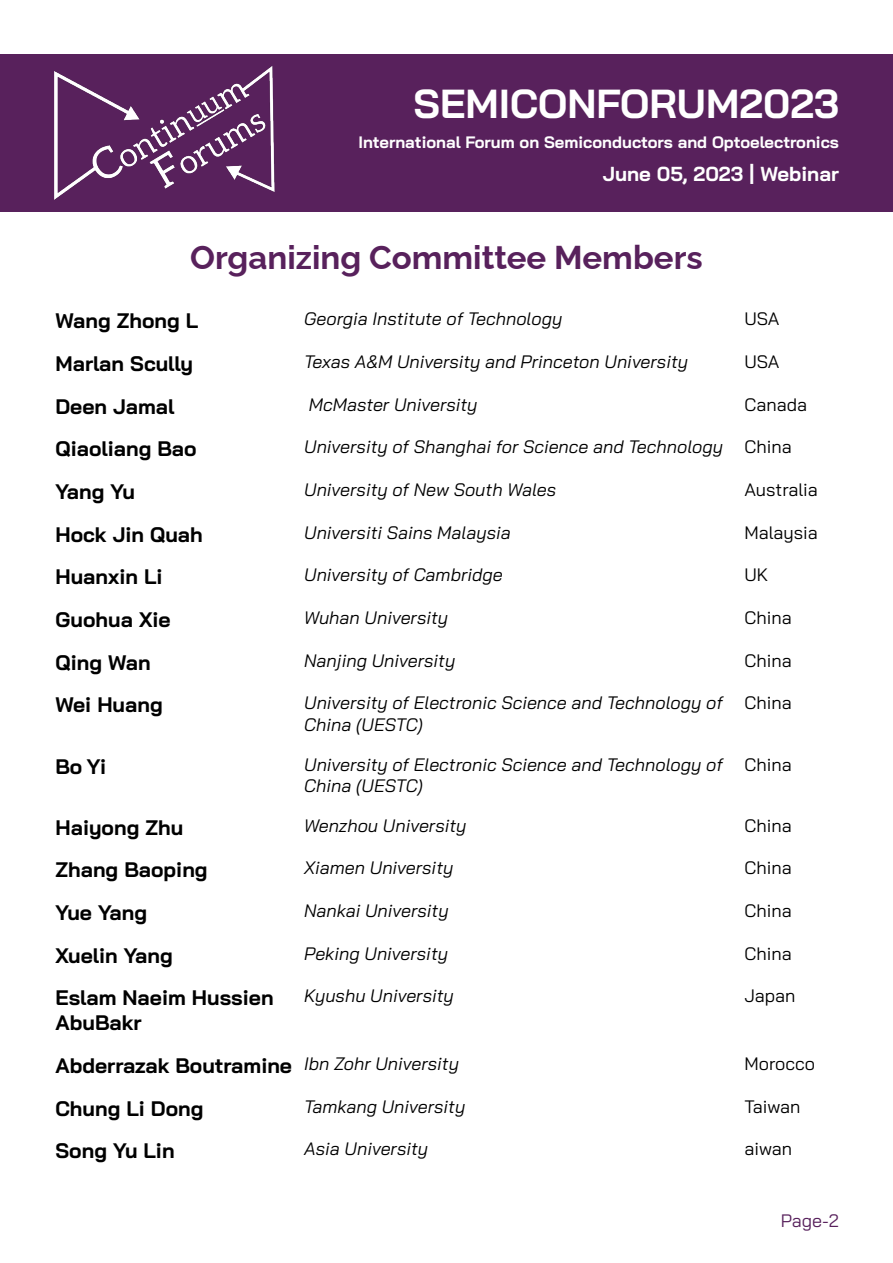
<style>
.page{position:relative;width:893px;height:1263px;background:#fff}
.page>*{position:absolute;margin:0;border:0;box-sizing:border-box;transform-origin:0 0}
.t1{font:700 40.5px "Bai Jamjuree";color:#fff}
.t2{font:700 33px "Raleway";color:#58215c}
.t3{font:700 21px/25.2px "Bai Jamjuree";color:#000}
.t4{font:700 20.25px "Bai Jamjuree";color:#fff}
.t5{font:italic 18px/21.6px "Bai Jamjuree";color:#000}
.t6{font:18px "Bai Jamjuree";color:#000}
.t7{font:18px "Bai Jamjuree";color:#58215c}
.t8{font:700 16.5px "Bai Jamjuree";color:#fff}
.s1{font-style:normal}
.s2{font-weight:400;font-style:italic;font-size:18px}
</style>
<div class="page">
<div style="left:0;top:54px;width:893px;height:157px;background:#58215c"></div>
<img style="left:54px;top:66px;width:221px;height:146px">
<h1 class="t1" style="left:413px;top:80px;width:427px">SEMICONFORUM2023</h1>
<p class="t8" style="left:358px;top:132px;width:482px">International Forum on Semiconductors and Optoelectronics</p>
<p class="t4" style="left:603px;top:162px;width:238px">June 05, 2023 | Webinar</p>
<h2 class="t2" style="left:190px;top:231px;width:514px">Organizing Committee Members</h2>
<p class="t3" style="left:56px;top:308px;width:144px">Wang Zhong L</p>
<p class="t5" style="left:304px;top:308px;width:260px">Georgia Institute of Technology</p>
<p class="t6" style="left:744px;top:304px;width:37px">USA</p>
<p class="t3" style="left:56px;top:351px;width:139px">Marlan Scully</p>
<p class="t5" style="left:304px;top:351px;width:385px">Texas A&amp;M University and Princeton University</p>
<p class="t6" style="left:744px;top:347px;width:37px">USA</p>
<p class="t3" style="left:56px;top:394px;width:120px">Deen Jamal</p>
<p class="t5" style="left:309px;top:393px;width:170px">McMaster University</p>
<p class="t6" style="left:744px;top:389px;width:64px">Canada</p>
<p class="t3" style="left:56px;top:436px;width:143px">Qiaoliang Bao</p>
<p class="t5" style="left:304px;top:436px;width:489px">University of Shanghai for Science and Technology <span class="s1">China</span></p>
<p class="t3" style="left:56px;top:479px;width:81px">Yang Yu</p>
<p class="t5" style="left:304px;top:479px;width:253px">University of New South Wales</p>
<p class="t6" style="left:744px;top:475px;width:75px">Australia</p>
<p class="t3" style="left:56px;top:522px;width:149px">Hock Jin Quah</p>
<p class="t5" style="left:304px;top:521px;width:208px">Universiti Sains Malaysia</p>
<p class="t6" style="left:744px;top:517px;width:75px">Malaysia</p>
<p class="t3" style="left:56px;top:564px;width:108px">Huanxin Li</p>
<p class="t5" style="left:304px;top:564px;width:200px">University of Cambridge</p>
<p class="t6" style="left:744px;top:559px;width:25px">UK</p>
<p class="t3" style="left:56px;top:607px;width:117px">Guohua Xie</p>
<p class="t5" style="left:304px;top:607px;width:145px">Wuhan University</p>
<p class="t6" style="left:744px;top:602px;width:49px">China</p>
<p class="t3" style="left:56px;top:650px;width:97px">Qing Wan</p>
<p class="t5" style="left:304px;top:649px;width:153px">Nanjing University</p>
<p class="t6" style="left:744px;top:645px;width:49px">China</p>
<p class="t3" style="left:56px;top:692px;width:109px">Wei Huang</p>
<p class="t5" style="left:304px;top:692px;width:420px">University of Electronic Science and Technology of<br>China (UESTC)</p>
<p class="t6" style="left:744px;top:687px;width:49px">China</p>
<p class="t3" style="left:56px;top:754px;width:52px">Bo Yi</p>
<p class="t5" style="left:304px;top:753px;width:420px">University of Electronic Science and Technology of<br>China (UESTC)</p>
<p class="t6" style="left:744px;top:749px;width:49px">China</p>
<p class="t3" style="left:56px;top:815px;width:129px">Haiyong Zhu</p>
<p class="t5" style="left:304px;top:814px;width:164px">Wenzhou University</p>
<p class="t6" style="left:744px;top:810px;width:49px">China</p>
<p class="t3" style="left:56px;top:857px;width:154px">Zhang Baoping</p>
<p class="t5" style="left:304px;top:857px;width:151px">Xiamen University</p>
<p class="t6" style="left:744px;top:852px;width:49px">China</p>
<p class="t3" style="left:56px;top:900px;width:93px">Yue Yang</p>
<p class="t5" style="left:304px;top:900px;width:146px">Nankai University</p>
<p class="t6" style="left:744px;top:895px;width:49px">China</p>
<p class="t3" style="left:56px;top:943px;width:119px">Xuelin Yang</p>
<p class="t5" style="left:304px;top:942px;width:145px">Peking University</p>
<p class="t6" style="left:744px;top:938px;width:49px">China</p>
<p class="t3" style="left:56px;top:985px;width:220px">Eslam Naeim Hussien<br>AbuBakr</p>
<p class="t5" style="left:304px;top:985px;width:151px">Kyushu University</p>
<p class="t6" style="left:744px;top:980px;width:53px">Japan</p>
<p class="t3" style="left:56px;top:1053px;width:405px">Abderrazak Boutramine <span class="s2">Ibn Zohr University</span></p>
<p class="t6" style="left:744px;top:1049px;width:72px">Morocco</p>
<p class="t3" style="left:56px;top:1096px;width:150px">Chung Li Dong</p>
<p class="t5" style="left:304px;top:1095px;width:163px">Tamkang University</p>
<p class="t6" style="left:744px;top:1091px;width:58px">Taiwan</p>
<p class="t3" style="left:56px;top:1138px;width:121px">Song Yu Lin</p>
<p class="t5" style="left:304px;top:1138px;width:125px">Asia University</p>
<p class="t6" style="left:744px;top:1133px;width:49px">aiwan</p>
<p class="t7" style="left:781px;top:1205px;width:60px">Page-2</p>
</div>
